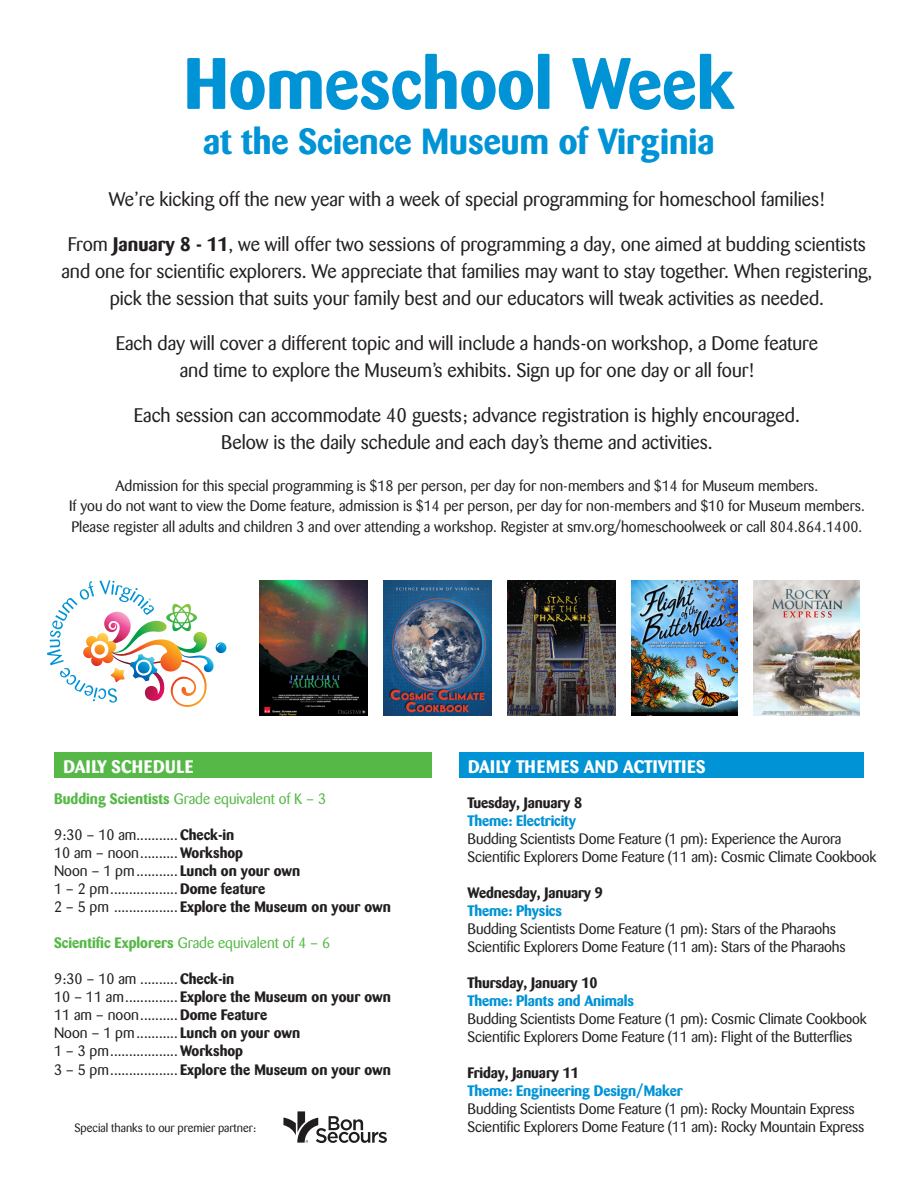
<style>
.page{position:relative;width:918px;height:1188px;background:#fff}
.page>*{position:absolute;margin:0;border:0;box-sizing:border-box;transform-origin:0 0}
.t1{font:700 72px "Barmeno BQ";color:#0093d5}
.t2{font:700 36px "Barmeno BQ";color:#0093d5}
.t3{font:19.5px/27px "Barmeno BQ";color:#231f20;text-align:center}
.t4{font:700 18px "Barmeno BQ";color:#fff}
.t5{font:700 18px "Barmeno BQ";letter-spacing:.02em;color:#fff}
.t6{font:15px/18px "Barmeno BQ";letter-spacing:-.01em;color:#231f20}
.t7{font:700 15px "Barmeno BQ";letter-spacing:-.01em;color:#231f20}
.t8{font:700 15px "Barmeno BQ";letter-spacing:-.01em;color:#0093d5}
.t9{font:15px "Barmeno BQ";color:#56b947}
.t10{font:12px "Barmeno BQ";color:#231f20}
.s1{font-weight:700}
.s2{font-weight:400}
</style>
<div class="page">
<div style="left:54px;top:753px;width:378px;height:25px;background:#56b947"></div>
<div style="left:459px;top:753px;width:405px;height:25px;background:#0093d5"></div>
<svg style="left:47px;top:580px;width:180px;height:127px"></svg>
<svg style="left:283px;top:1111px;width:104px;height:32px"></svg>
<img style="left:383px;top:581px;width:108px;height:135px">
<img style="left:631px;top:581px;width:106px;height:135px">
<img style="left:507px;top:581px;width:108px;height:135px">
<img style="left:259px;top:581px;width:108px;height:135px">
<img style="left:753px;top:581px;width:106px;height:135px">
<h1 class="t1" style="left:184px;top:40px;width:552px">Homeschool Week</h1>
<h2 class="t2" style="left:203px;top:120px;width:513px">at the Science Museum of Virginia</h2>
<h3 class="t3" style="left:109px;top:186px;width:718px">We’re kicking off the new year with a week of special programming for homeschool families!</h3>
<p class="t3" style="left:61px;top:231px;width:813px">From <span class="s1">January 8 - 11</span>, we will offer two sessions of programming a day, one aimed at budding scientists and one for scientific explorers. We appreciate that families may want to stay together. When registering, pick the session that suits your family best and our educators will tweak activities as needed.</p>
<h3 class="t3" style="left:116px;top:330px;width:704px">Each day will cover a different topic and will include a hands-on workshop, a Dome feature and time to explore the Museum’s exhibits. Sign up for one day or all four!</h3>
<h3 class="t3" style="left:134px;top:402px;width:668px">Each session can accommodate 40 guests; advance registration is highly encouraged.<br>Below is the daily schedule and each day’s theme and activities.</h3>
<p class="t6" style="left:69px;top:476px;width:797px;line-height:19.5px;text-align:center">Admission for this special programming is $18 per person, per day for non-members and $14 for Museum members.<br>If you do not want to view the Dome feature, admission is $14 per person, per day for non-members and $10 for Museum members.</p>
<p class="t6" style="left:71px;top:517px;width:792px">Please register all adults and children 3 and over attending a workshop. Register at smv.org/homeschoolweek or call 804.864.1400.</p>
<p class="t5" style="left:64px;top:756px;width:131px">DAILY SCHEDULE</p>
<p class="t9" style="left:54px;top:790px;width:274px"><span class="s1">Budding Scientists</span> Grade equivalent of K – 3</p>
<p class="t6" style="left:54px;top:826px;width:338px">9:30 – 10 am........... <span class="s1">Check-in<br></span>10 am – noon.......... <span class="s1">Workshop<br></span>Noon – 1 pm........... <span class="s1">Lunch on your own<br></span>1 – 2 pm..................<span class="s1">Dome feature<br></span>2 – 5 pm ................. <span class="s1">Explore the Museum on your own</span></p>
<p class="t9" style="left:54px;top:934px;width:278px"><span class="s1">Scientific Explorers</span> Grade equivalent of 4 – 6</p>
<p class="t6" style="left:54px;top:970px;width:338px">9:30 – 10 am .......... <span class="s1">Check-in<br></span>10 – 11 am.............. <span class="s1">Explore the Museum on your own </span>11 am – noon..........<span class="s1">Dome Feature<br></span>Noon – 1 pm........... <span class="s1">Lunch on your own<br></span>1 – 3 pm.................. <span class="s1">Workshop</span></p>
<p class="t7" style="left:54px;top:1061px;width:338px"><span class="s2">3 – 5 pm..................</span> Explore the Museum on your own</p>
<p class="t10" style="left:74px;top:1121px;width:183px">Special thanks to our premier partner:</p>
<p class="t4" style="left:468px;top:756px;width:239px">DAILY THEMES AND ACTIVITIES</p>
<p class="t7" style="left:468px;top:794px;width:116px">Tuesday, January 8</p>
<p class="t8" style="left:468px;top:812px;width:110px">Theme: Electricity</p>
<p class="t6" style="left:468px;top:830px;width:410px">Budding Scientists Dome Feature (1 pm): Experience the Aurora<br>Scientific Explorers Dome Feature (11 am): Cosmic Climate Cookbook</p>
<p class="t7" style="left:468px;top:884px;width:137px">Wednesday, January 9</p>
<p class="t8" style="left:468px;top:902px;width:96px">Theme: Physics</p>
<p class="t6" style="left:468px;top:920px;width:380px">Budding Scientists Dome Feature (1 pm): Stars of the Pharaohs<br>Scientific Explorers Dome Feature (11 am): Stars of the Pharaohs</p>
<p class="t7" style="left:468px;top:974px;width:131px">Thursday, January 10</p>
<p class="t8" style="left:468px;top:992px;width:168px">Theme: Plants and Animals</p>
<p class="t6" style="left:468px;top:1010px;width:401px">Budding Scientists Dome Feature (1 pm): Cosmic Climate Cookbook<br>Scientific Explorers Dome Feature (11 am): Flight of the Butterflies</p>
<p class="t7" style="left:468px;top:1064px;width:113px">Friday, January 11</p>
<p class="t8" style="left:468px;top:1082px;width:217px">Theme: Engineering Design/Maker</p>
<p class="t6" style="left:468px;top:1100px;width:398px">Budding Scientists Dome Feature (1 pm): Rocky Mountain Express<br>Scientific Explorers Dome Feature (11 am): Rocky Mountain Express</p>
</div>
